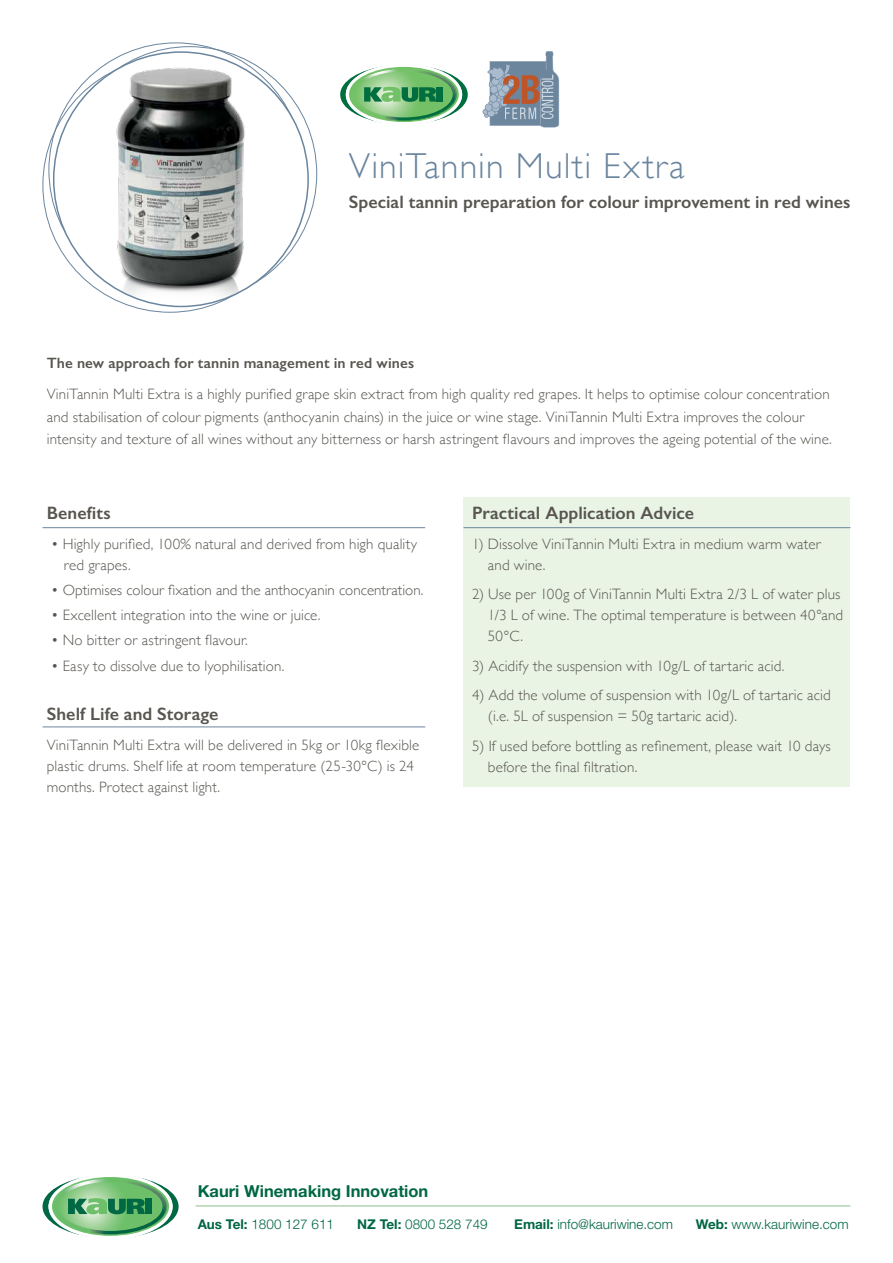
<style>
.page{position:relative;width:893px;height:1263px;background:#fff}
.page>*{position:absolute;margin:0;border:0;box-sizing:border-box;transform-origin:0 0}
.t1{font:300 36px "Gill Sans";letter-spacing:.035em;color:#6a859e}
.t2{font:600 18px "Gill Sans";color:#585550}
.t3{font:700 16.5px "Helvetica Neue";color:#006742}
.t4{font:300 15px/21px "Gill Sans";letter-spacing:.01em;color:#585550}
.t5{font:600 15px "Gill Sans";letter-spacing:.01em;color:#585550}
.t6{font:300 13.5px "Helvetica Neue";color:#006742}
.s1{font-weight:700}
</style>
<div class="page">
<svg style="left:340px;top:66px;width:128px;height:57px"></svg>
<div style="left:437px;top:87px;width:6px;height:15px;background:#006e3f"></div>
<hr style="left:196px;top:1205px;width:654px;height:1px;background:#8abd8a">
<svg style="left:43px;top:1176px;width:136px;height:61px"></svg>
<div style="left:145px;top:1199px;width:7px;height:15px;background:#006842"></div>
<svg style="left:483px;top:51px;width:76px;height:77px"></svg>
<div style="left:463px;top:497px;width:387px;height:290px;background:#e9f4e5"></div>
<img style="left:106px;top:60px;width:149px;height:246px">
<hr style="left:43px;top:527px;width:382px;height:1px;background:#6a859e">
<hr style="left:463px;top:527px;width:387px;height:1px;background:#6a859e">
<hr style="left:43px;top:726px;width:382px;height:1px;background:#6a859e">
<h1 class="t1" style="left:349px;top:138px;width:337px">ViniTannin Multi Extra</h1>
<p class="t2" style="left:349px;top:191px;width:503px">Special tannin preparation for colour improvement in red wines</p>
<p class="t5" style="left:47px;top:354px;width:369px">The new approach for tannin management in red wines</p>
<p class="t4" style="left:47px;top:382px;width:787px;line-height:22.5px">ViniTannin Multi Extra is a highly purified grape skin extract from high quality red grapes. It helps to optimise colour concentration and stabilisation of colour pigments (anthocyanin chains) in the juice or wine stage. ViniTannin Multi Extra improves the colour intensity and texture of all wines without any bitterness or harsh astringent flavours and improves the ageing potential of the wine.</p>
<p class="t2" style="left:47px;top:502px;width:65px">Benefits</p>
<p class="t4" style="left:64px;top:532px;width:355px;text-indent:-13px">• Highly purified, 100% natural and derived from high quality red grapes.</p>
<p class="t4" style="left:51px;top:579px;width:374px">• Optimises colour fixation and the anthocyanin concentration.</p>
<p class="t4" style="left:51px;top:604px;width:271px">• Excellent integration into the wine or juice.</p>
<p class="t4" style="left:51px;top:629px;width:198px">• No bitter or astringent flavour.</p>
<p class="t4" style="left:51px;top:654px;width:235px">• Easy to dissolve due to lyophilisation.</p>
<p class="t2" style="left:47px;top:703px;width:173px">Shelf Life and Storage</p>
<p class="t4" style="left:47px;top:733px;width:374px">ViniTannin Multi Extra will be delivered in 5kg or 10kg flexible plastic drums. Shelf life at room temperature (25-30°C) is 24 months. Protect against light.</p>
<p class="t2" style="left:472px;top:502px;width:224px">Practical Application Advice</p>
<p class="t4" style="left:488px;top:532px;width:334px;text-indent:-16px">1) Dissolve ViniTannin Multi Extra in medium warm water and wine.</p>
<p class="t4" style="left:488px;top:583px;width:357px;text-indent:-16px">2) Use per 100g of ViniTannin Multi Extra 2/3 L of water plus<br>1/3 L of wine. The optimal temperature is between 40°and<br>50°C.</p>
<p class="t4" style="left:472px;top:654px;width:314px">3) Acidify the suspension with 10g/L of tartaric acid.</p>
<p class="t4" style="left:488px;top:684px;width:344px;text-indent:-16px">4) Add the volume of suspension with 10g/L of tartaric acid (i.e. 5L of suspension = 50g tartaric acid).</p>
<p class="t4" style="left:488px;top:734px;width:344px;text-indent:-16px">5) If used before bottling as refinement, please wait 10 days before the final filtration.</p>
<p class="t3" style="left:198px;top:1181px;width:232px">Kauri Winemaking Innovation</p>
<p class="t6" style="left:198px;top:1216px;width:138px"><span class="s1">Aus Tel:</span> 1800 127 611</p>
<p class="t6" style="left:357px;top:1216px;width:132px"><span class="s1">NZ Tel:</span> 0800 528 749</p>
<p class="t6" style="left:514px;top:1216px;width:160px"><span class="s1">Email:</span> info@kauriwine.com</p>
<p class="t6" style="left:696px;top:1216px;width:154px"><span class="s1">Web:</span> www.kauriwine.com</p>
</div>
